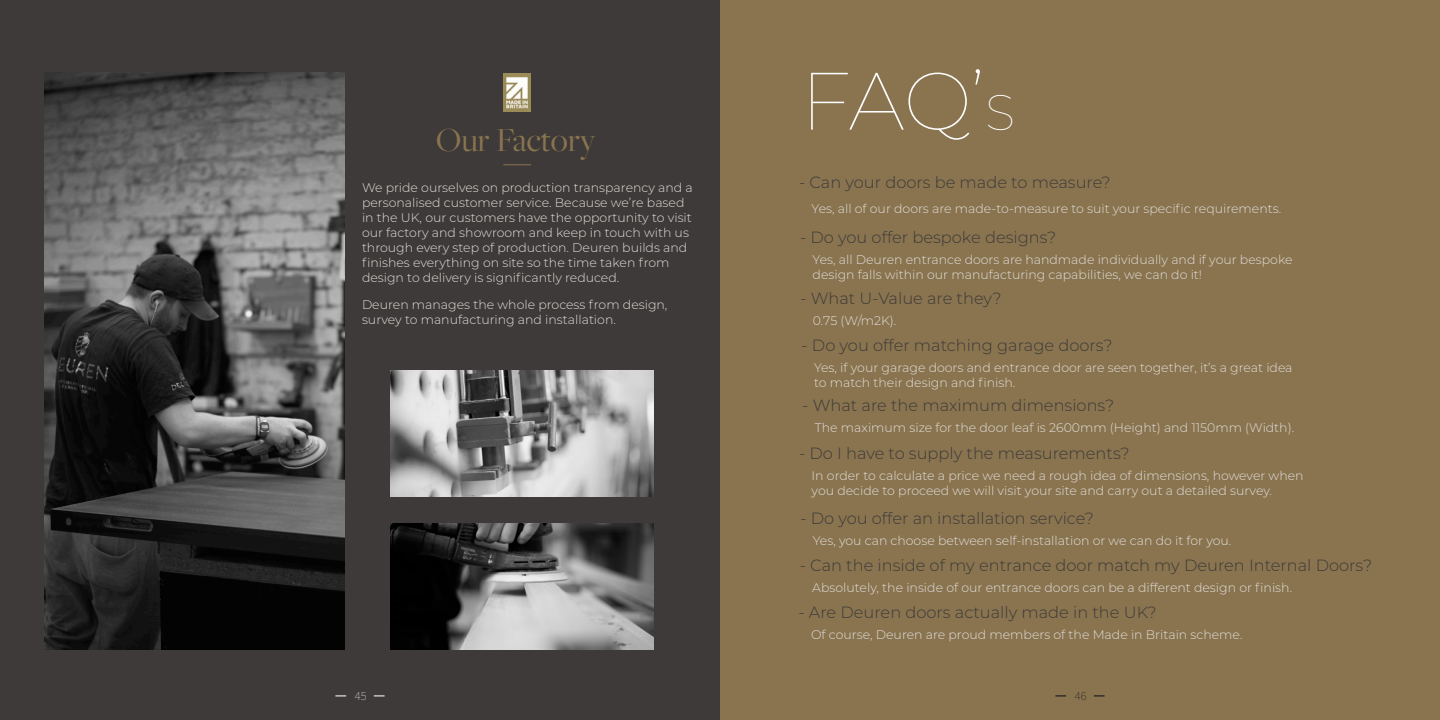
<style>
.page{position:relative;width:1440px;height:720px;background:#fff}
.page>*{position:absolute;margin:0;border:0;box-sizing:border-box;transform-origin:0 0}
.t1{font:100 81.25px "Montserrat";color:#fff}
.Body_Text{font:35px "Freight Big Pro";color:#89744f}
.Body_Text-2{font:300 16.25px "Montserrat";color:#3d3a39}
.Body_Text_-_Justifie{font:300 12.5px/15px "Montserrat";color:#e2ddda}
.Body_Text-3{font:200 12.5px "Source Sans Pro";color:#e2ddda}
.Body_Text-4{font:200 12.5px "Source Sans Pro";color:#231f20}
.s1{font-size:50px}
</style>
<div class="page">
<div style="left:720px;top:0;width:720px;height:720px;background:#89744f"></div>
<div style="left:0;top:0;width:720px;height:720px;background:#3d3a39"></div>
<img style="left:390px;top:370px;width:263px;height:126px">
<img style="left:390px;top:523px;width:263px;height:126px">
<img style="left:44px;top:73px;width:300px;height:576px">
<img style="left:503px;top:73px;width:28px;height:39px">
<svg style="left:1055px;top:695px;width:11px;height:2px"></svg>
<svg style="left:1094px;top:695px;width:11px;height:2px"></svg>
<svg style="left:335px;top:695px;width:11px;height:2px"></svg>
<svg style="left:374px;top:695px;width:11px;height:2px"></svg>
<svg style="left:503px;top:164px;width:28px;height:1px"></svg>
<p class="Body_Text" style="left:436px;top:117px;width:161px">Our Factory</p>
<p class="Body_Text_-_Justifie" style="left:362px;top:180px;width:332px">We pride ourselves on production transparency and a personalised customer service. Because we’re based in the UK, our customers have the opportunity to visit our factory and showroom and keep in touch with us through every step of production. Deuren builds and finishes everything on site so the time taken from design to delivery is significantly reduced.</p>
<p class="Body_Text_-_Justifie" style="left:362px;top:297px;width:307px">Deuren manages the whole process from design, survey to manufacturing and installation.</p>
<p class="t1" style="left:800px;top:47px;width:216px">FAQ’<span class="s1">S</span></p>
<p class="Body_Text-2" style="left:799px;top:171px;width:313px">- Can your doors be made to measure?</p>
<p class="Body_Text_-_Justifie" style="left:812px;top:201px;width:471px">Yes, all of our doors are made-to-measure to suit your specific requirements.</p>
<p class="Body_Text-2" style="left:800px;top:226px;width:258px">- Do you offer bespoke designs?</p>
<p class="Body_Text_-_Justifie" style="left:813px;top:252px;width:481px">Yes, all Deuren entrance doors are handmade individually and if your bespoke design falls within our manufacturing capabilities, we can do it!</p>
<p class="Body_Text-2" style="left:800px;top:288px;width:203px">- What U-Value are they?</p>
<p class="Body_Text_-_Justifie" style="left:813px;top:313px;width:85px">0.75 (W/m2K).</p>
<p class="Body_Text-2" style="left:802px;top:334px;width:312px">- Do you offer matching garage doors?</p>
<p class="Body_Text_-_Justifie" style="left:814px;top:359px;width:480px">Yes, if your garage doors and entrance door are seen together, it’s a great idea to match their design and finish.</p>
<p class="Body_Text-2" style="left:802px;top:395px;width:313px">- What are the maximum dimensions?</p>
<p class="Body_Text_-_Justifie" style="left:815px;top:420px;width:481px">The maximum size for the door leaf is 2600mm (Height) and 1150mm (Width).</p>
<p class="Body_Text-2" style="left:799px;top:442px;width:332px">- Do I have to supply the measurements?</p>
<p class="Body_Text_-_Justifie" style="left:812px;top:468px;width:494px">In order to calculate a price we need a rough idea of dimensions, however when you decide to proceed we will visit your site and carry out a detailed survey.</p>
<p class="Body_Text-2" style="left:800px;top:507px;width:295px">- Do you offer an installation service?</p>
<p class="Body_Text_-_Justifie" style="left:813px;top:532px;width:420px">Yes, you can choose between self-installation or we can do it for you.</p>
<p class="Body_Text-2" style="left:800px;top:555px;width:574px">- Can the inside of my entrance door match my Deuren Internal Doors?</p>
<p class="Body_Text_-_Justifie" style="left:812px;top:580px;width:481px">Absolutely, the inside of our entrance doors can be a different design or finish.</p>
<p class="Body_Text-2" style="left:799px;top:601px;width:359px">- Are Deuren doors actually made in the UK?</p>
<p class="Body_Text_-_Justifie" style="left:811px;top:626px;width:433px">Of course, Deuren are proud members of the Made in Britain scheme.</p>
<p class="Body_Text-3" style="left:355px;top:688px;width:13px">45</p>
<p class="Body_Text-4" style="left:1075px;top:688px;width:13px">46</p>
</div>
